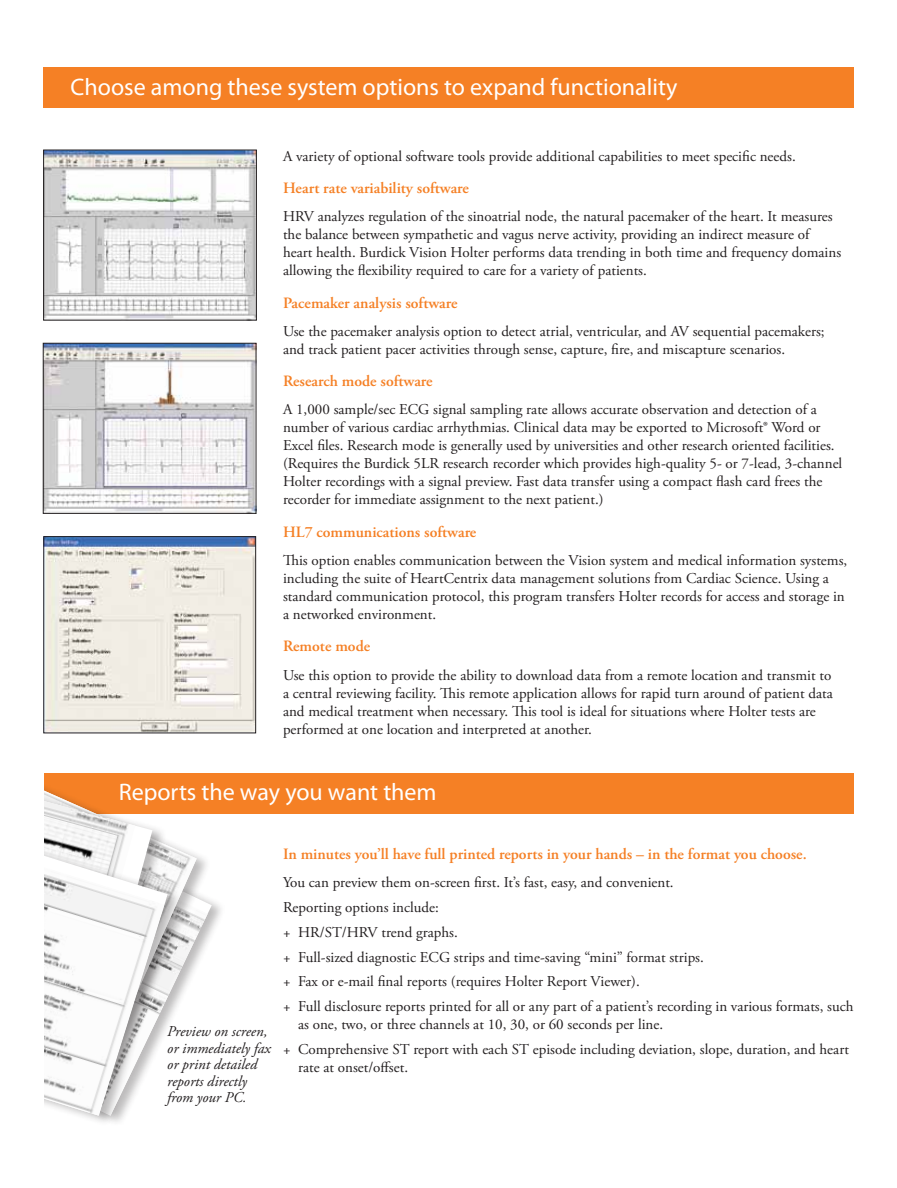
<style>
.page{position:relative;width:897px;height:1188px;background:#fff}
.page>*{position:absolute;margin:0;border:0;box-sizing:border-box;transform-origin:0 0}
.t1{font:24px "Myriad Pro";color:#fff}
.t2{font:600 15.75px "Adobe Garamond Pro";color:#f58025}
.t3{font:15px/18px "Adobe Garamond Pro";color:#231f20}
.t4{font:italic 15px/16.5px "Adobe Garamond Pro";color:#231f20}
</style>
<div class="page">
<div style="left:44px;top:68px;width:809px;height:40px;background:#f58025"></div>
<div style="left:44px;top:773px;width:809px;height:41px;background:#f58025"></div>
<img style="left:45px;top:152px;width:210px;height:167px">
<div style="left:43px;top:150px;width:214px;height:171px;border:1px solid #231f20"></div>
<img style="left:45px;top:345px;width:209px;height:167px">
<div style="left:43px;top:343px;width:213px;height:171px;border:1px solid #231f20"></div>
<img style="left:45px;top:538px;width:209px;height:193px">
<div style="left:43px;top:536px;width:213px;height:197px;border:1px solid #231f20"></div>
<div style="left:0;top:780px;width:210px;height:302px;background:#231f20;opacity:.3"></div>
<img style="left:167px;top:784px;width:30px;height:288px">
<div style="left:0;top:778px;width:167px;height:291px;background:#231f20;opacity:.3"></div>
<img style="left:44px;top:789px;width:91px;height:47px">
<div style="left:0;top:836px;width:182px;height:290px;background:#231f20;opacity:.3"></div>
<svg style="left:44px;top:842px;width:124px;height:274px"></svg>
<img style="left:44px;top:854px;width:120px;height:262px">
<div style="left:0;top:752px;width:44px;height:376px;background:#fff"></div>
<h1 class="t1" style="left:71px;top:72px;width:608px">Choose among these system options to expand functionality</h1>
<p class="t3" style="left:283px;top:148px;width:514px">A variety of optional software tools provide additional capabilities to meet specific needs.</p>
<p class="t2" style="left:283px;top:179px;width:187px">Heart rate variability software</p>
<p class="t3" style="left:283px;top:208px;width:559px">HRV analyzes regulation of the sinoatrial node, the natural pacemaker of the heart. It measures the balance between sympathetic and vagus nerve activity, providing an indirect measure of heart health. Burdick Vision Holter performs data trending in both time and frequency domains allowing the flexibility required to care for a variety of patients.</p>
<p class="t2" style="left:283px;top:294px;width:176px">Pacemaker analysis software</p>
<p class="t3" style="left:283px;top:323px;width:543px">Use the pacemaker analysis option to detect atrial, ventricular, and AV sequential pacemakers; and track patient pacer activities through sense, capture, fire, and miscapture scenarios.</p>
<p class="t2" style="left:283px;top:372px;width:151px">Research mode software</p>
<p class="t3" style="left:283px;top:401px;width:560px">A 1,000 sample/sec ECG signal sampling rate allows accurate observation and detection of a number of various cardiac arrhythmias. Clinical data may be exported to Microsoft® Word or Excel files. Research mode is generally used by universities and other research oriented facilities. (Requires the Burdick 5LR research recorder which provides high-quality 5- or 7-lead, 3-channel Holter recordings with a signal preview. Fast data transfer using a compact flash card frees the recorder for immediate assignment to the next patient.)</p>
<p class="t2" style="left:283px;top:523px;width:195px">HL7 communications software</p>
<p class="t3" style="left:283px;top:552px;width:565px">This option enables communication between the Vision system and medical information systems, including the suite of HeartCentrix data management solutions from Cardiac Science. Using a standard communication protocol, this program transfers Holter records for access and storage in a networked environment.</p>
<p class="t2" style="left:283px;top:637px;width:89px">Remote mode</p>
<p class="t3" style="left:283px;top:666px;width:551px">Use this option to provide the ability to download data from a remote location and transmit to a central reviewing facility. This remote application allows for rapid turn around of patient data and medical treatment when necessary. This tool is ideal for situations where Holter tests are performed at one location and interpreted at another.</p>
<h1 class="t1" style="left:119px;top:777px;width:319px">Reports the way you want them</h1>
<p class="t4" style="left:167px;top:1024px;width:105px">Preview on screen, or immediately fax or print detailed reports directly from your PC.</p>
<p class="t2" style="left:283px;top:845px;width:525px">In minutes you’ll have full printed reports in your hands – in the format you choose.</p>
<p class="t3" style="left:283px;top:871px;width:572px;line-height:24.8px">You can preview them on-screen first. It’s fast, easy, and convenient.<br>Reporting options include:<br>+ HR/ST/HRV trend graphs.<br>+ Full-sized diagnostic ECG strips and time-saving “mini” format strips.<br>+ Fax or e-mail final reports (requires Holter Report Viewer).<br>+ Full disclosure reports printed for all or any part of a patient’s recording in various formats, such</p>
<p class="t3" style="left:283px;top:1012px;width:567px;line-height:24.8px;text-indent:15px">as one, two, or three channels at 10, 30, or 60 seconds per line.<br>+ Comprehensive ST report with each ST episode including deviation, slope, duration, and heart</p>
<p class="t3" style="left:298px;top:1059px;width:112px">rate at onset/offset.</p>
</div>
